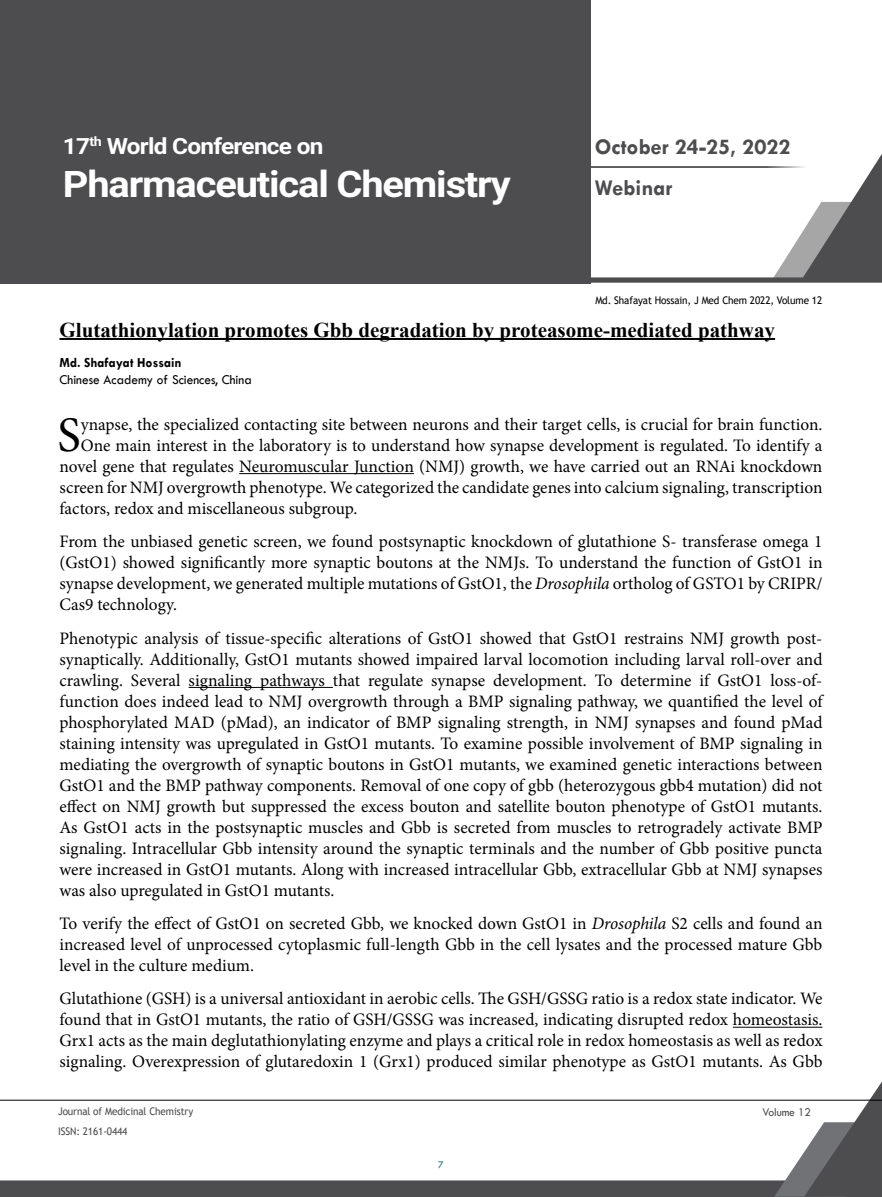
<style>
.page{position:relative;width:882px;height:1197px;background:#fff}
.page>*{position:absolute;margin:0;border:0;box-sizing:border-box;transform-origin:0 0}
.t1{font:49.88px "Minion Pro";color:#000}
.t2{font:700 36.57px "Roboto";letter-spacing:-.03em;color:#fff;scale:1.09 1}
.t3{font:700 22.75px/41.1px "Tw Cen";color:#4d4d4f}
.t4{font:700 22.4px "Roboto";letter-spacing:-.03em;color:#fff;scale:1.09 1}
.t5{font:700 21px "Times New Roman";color:#000}
.t6{font:17.5px/21px "Minion Pro";color:#000;text-align:justify}
.t7{font:14px "Tw Cen";color:#000;scale:.95 1}
.t8{font:700 14px "Tw Cen";color:#000;scale:.95 1}
.t9{font:12.25px "Tw Cen";letter-spacing:-.01em;color:#4d4d4f;scale:.95 1}
.t10{font:10.5px "Trebuchet MS";letter-spacing:-.01em;color:#4d4d4f;scale:.95 1}
.t11{font:10.5px "Trebuchet MS";letter-spacing:-.01em;color:#000;scale:.95 1}
.t12{font:10.5px "Tw Cen";color:#15697e;scale:.95 1}
.s1{font-style:italic}
</style>
<div class="page">
<svg style="left:0;top:1081px;width:882px;height:116px"></svg>
<hr style="left:0;top:1100px;width:882px;height:1px;background:#000">
<div style="left:0;top:0;width:590px;height:283px;background:#4d4d4f"></div>
<svg style="left:590px;top:153px;width:292px;height:130px"></svg>
<hr style="left:60px;top:338px;width:715px;height:2px;background:#000">
<hr style="left:239px;top:473px;width:175px;height:1px;background:#000">
<hr style="left:189px;top:687px;width:144px;height:1px;background:#000">
<hr style="left:733px;top:1027px;width:89px;height:1px;background:#000">
<p class="t4" style="left:63px;top:130px;width:240px">17<sup>th</sup> World Conference on</p>
<h2 class="t2" style="left:63px;top:158px;width:413px">Pharmaceutical Chemistry</h2>
<h3 class="t3" style="left:595px;top:126px;width:197px">October 24-25, 2022<br>Webinar</h3>
<p class="t11" style="left:595px;top:293px;width:240px">Md. Shafayat Hossain, J Med Chem 2022, Volume 12</p>
<p class="t5" style="left:60px;top:314px;width:717px">Glutathionylation promotes Gbb degradation by proteasome-mediated pathway</p>
<p class="t8" style="left:60px;top:354px;width:130px">Md. Shafayat Hossain</p>
<p class="t7" style="left:60px;top:371px;width:204px">Chinese Academy of Sciences, China</p>
<h1 class="t1" style="left:57px;top:402px;width:25px">S</h1>
<p class="t6" style="left:81px;top:414px;width:743px">ynapse, the specialized contacting site between neurons and their target cells, is crucial for brain function.</p>
<p class="t6" style="left:81px;top:435px;width:743px">One main interest in the laboratory is to understand how synapse development is regulated. To identify a</p>
<p class="t6" style="left:60px;top:456px;width:764px">novel gene that regulates Neuromuscular Junction (NMJ) growth, we have carried out an RNAi knockdown</p>
<p class="t6" style="left:60px;top:477px;width:764px">screen for NMJ overgrowth phenotype. We categorized the candidate genes into calcium signaling, transcription</p>
<p class="t6" style="left:60px;top:498px;width:299px">factors, redox and miscellaneous subgroup.</p>
<p class="t6" style="left:60px;top:531px;width:764px">From the unbiased genetic screen, we found postsynaptic knockdown of glutathione S- transferase omega 1 (GstO1) showed significantly more synaptic boutons at the NMJs. To understand the function of GstO1 in synapse development, we generated multiple mutations of GstO1, the <span class="s1">Drosophila</span> ortholog of GSTO1 by CRIPR/ Cas9 technology.</p>
<p class="t6" style="left:60px;top:628px;width:765px">Phenotypic analysis of tissue-specific alterations of GstO1 showed that GstO1 restrains NMJ growth post&shy;synaptically. Additionally, GstO1 mutants showed impaired larval locomotion including larval roll-over and crawling. Several signaling pathways that regulate synapse development. To determine if GstO1 loss-of&shy;function does indeed lead to NMJ overgrowth through a BMP signaling pathway, we quantified the level of phosphorylated MAD (pMad), an indicator of BMP signaling strength, in NMJ synapses and found pMad staining intensity was upregulated in GstO1 mutants. To examine possible involvement of BMP signaling in mediating the overgrowth of synaptic boutons in GstO1 mutants, we examined genetic interactions between GstO1 and the BMP pathway components. Removal of one copy of gbb (heterozygous gbb4 mutation) did not effect on NMJ growth but suppressed the excess bouton and satellite bouton phenotype of GstO1 mutants.<br>As GstO1 acts in the postsynaptic muscles and Gbb is secreted from muscles to retrogradely activate BMP signaling. Intracellular Gbb intensity around the synaptic terminals and the number of Gbb positive puncta were increased in GstO1 mutants. Along with increased intracellular Gbb, extracellular Gbb at NMJ synapses was also upregulated in GstO1 mutants.</p>
<p class="t6" style="left:60px;top:913px;width:764px">To verify the effect of GstO1 on secreted Gbb, we knocked down GstO1 in <span class="s1">Drosophila</span> S2 cells and found an increased level of unprocessed cytoplasmic full-length Gbb in the cell lysates and the processed mature Gbb level in the culture medium.</p>
<p class="t6" style="left:60px;top:988px;width:765px">Glutathione (GSH) is a universal antioxidant in aerobic cells. The GSH/GSSG ratio is a redox state indicator. We found that in GstO1 mutants, the ratio of GSH/GSSG was increased, indicating disrupted redox homeostasis.<br>Grx1 acts as the main deglutathionylating enzyme and plays a critical role in redox homeostasis as well as redox signaling. Overexpression of glutaredoxin 1 (Grx1) produced similar phenotype as GstO1 mutants. As Gbb</p>
<p class="t10" style="left:58px;top:1105px;width:144px">Journal of Medicinal Chemistry</p>
<p class="t9" style="left:762px;top:1104px;width:53px">Volume 12</p>
<p class="t10" style="left:58px;top:1125px;width:75px">ISSN: 2161-0444</p>
<p class="t12" style="left:438px;top:1159px;width:7px">7</p>
</div>
